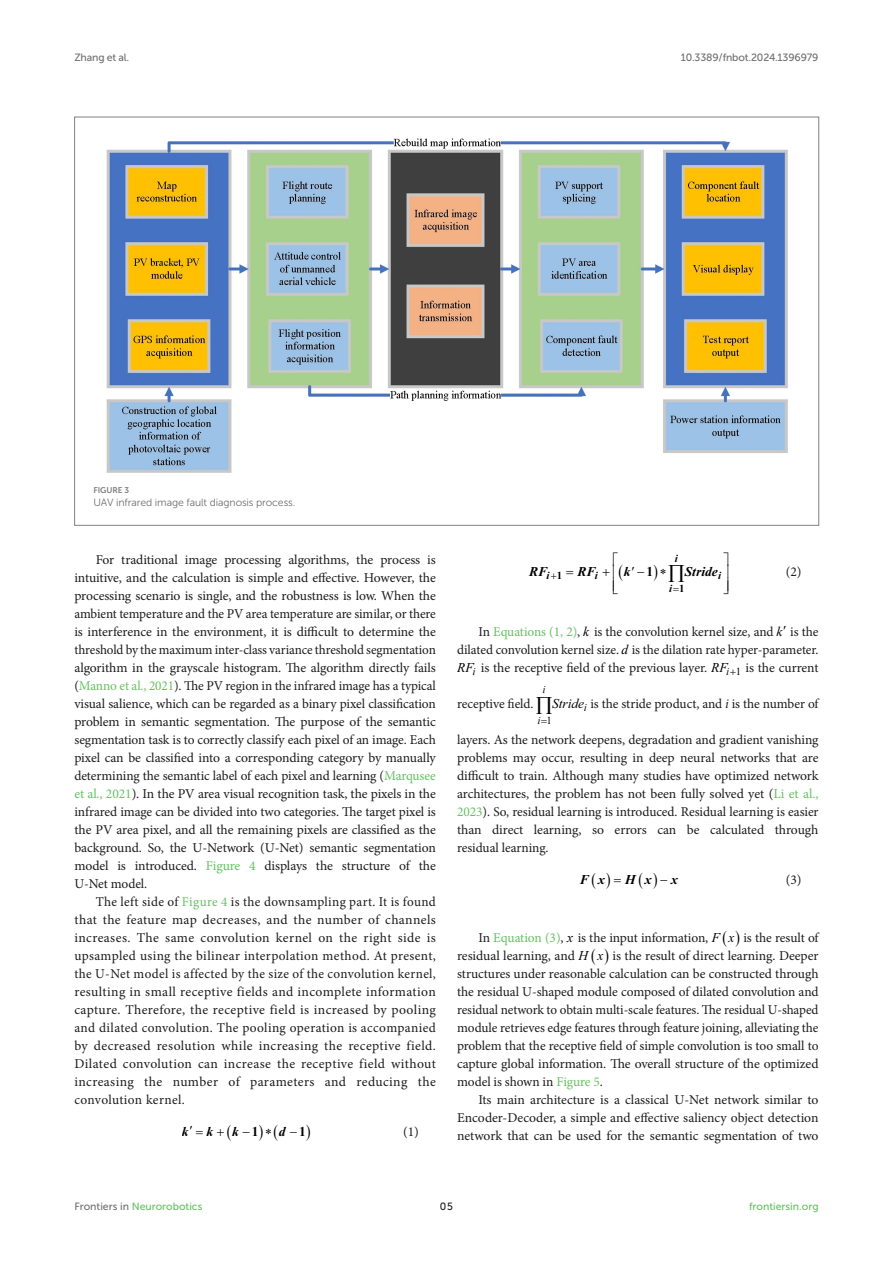
<style>
.page{position:relative;width:893px;height:1263px;background:#fff}
.page>*{position:absolute;margin:0;border:0;box-sizing:border-box;transform-origin:0 0}
.TEXT{font:13.5px/18px "Minion Pro";letter-spacing:-.005em;color:#1b1c1b;text-align:justify}
.spi-math-img{font:13.5px "Minion Pro";letter-spacing:-.01em;color:#1b1c1b}
.spi-math-img-2{font:italic 700 13.5px "Times New Roman";letter-spacing:.005em;color:#000}
.EQ{font:13.5px "Minion Pro";color:#1b1c1b}
.spi-math-img-3{font:700 13.5px "Times New Roman";color:#000}
.spi-math-img-4{font:italic 700 10.8px "Times New Roman";color:#000}
.spi-math-img-5{font:700 10.8px "Times New Roman";color:#000}
.spi-math-img-6{font:italic 10.8px "Times New Roman";color:#000}
.spi-math-img-7{font:10.8px "Times New Roman";color:#000}
.t1{font:10.5px "Museo Sans 500";color:#65c161}
.FIG_LEG{font:10.5px "Museo Sans 300";letter-spacing:-.01em;color:#706f70}
.t2{font:10.5px "Museo Sans 500";letter-spacing:-.015em;color:#706f70}
.t3{font:10.5px "Museo Sans 500";color:#1b1c1b}
.FIG_HD{font:8.25px "Museo Sans 700";letter-spacing:-.01em;color:#7e7f7f}
.s1{color:#65c161}
.s2{font-style:normal}
.s3{font-family:"Times New Roman";font-style:italic;color:#000}
.s4{font-style:italic}
.s5{color:#706f70}
</style>
<div class="page">
<img style="left:106px;top:138px;width:682px;height:335px">
<p class="t2" style="left:74px;top:51px;width:56px">Zhang et al.</p>
<p class="t2" style="left:681px;top:51px;width:139px">10.3389/fnbot.2024.1396979</p>
<p class="FIG_HD" style="left:94px;top:485px;width:37px">FIGURE 3</p>
<p class="FIG_LEG" style="left:94px;top:497px;width:203px">UAV infrared image fault diagnosis process.</p>
<p class="TEXT" style="left:74px;top:551px;width:363px;text-indent:21px">For traditional image processing algorithms, the process is intuitive, and the calculation is simple and effective. However, the processing scenario is single, and the robustness is low. When the ambient temperature and the PV area temperature are similar, or there is interference in the environment, it is difficult to determine the threshold by the maximum inter-class variance threshold segmentation algorithm in the grayscale histogram. The algorithm directly fails (<span class="s1">Manno et al., 2021</span>). The PV region in the infrared image has a typical visual salience, which can be regarded as a binary pixel classification problem in semantic segmentation. The purpose of the semantic segmentation task is to correctly classify each pixel of an image. Each pixel can be classified into a corresponding category by manually determining the semantic label of each pixel and learning (<span class="s1">Marqusee et al., 2021</span>). In the PV area visual recognition task, the pixels in the infrared image can be divided into two categories. The target pixel is the PV area pixel, and all the remaining pixels are classified as the background. So, the U-Network (U-Net) semantic segmentation model is introduced. <span class="s1">Figure 4</span> displays the structure of the U-Net model.</p>
<p class="TEXT" style="left:74px;top:893px;width:363px;text-indent:21px">The left side of <span class="s1">Figure 4</span> is the downsampling part. It is found that the feature map decreases, and the number of channels increases. The same convolution kernel on the right side is upsampled using the bilinear interpolation method. At present, the U-Net model is affected by the size of the convolution kernel, resulting in small receptive fields and incomplete information capture. Therefore, the receptive field is increased by pooling and dilated convolution. The pooling operation is accompanied by decreased resolution while increasing the receptive field.<br>Dilated convolution can increase the receptive field without increasing the number of parameters and reducing the convolution kernel.</p>
<p class="spi-math-img-2" style="left:182px;top:1122px;width:8px">k</p>
<p class="spi-math-img-2" style="left:206px;top:1122px;width:8px">k</p>
<p class="spi-math-img-2" style="left:232px;top:1122px;width:28px">k <span class="s2">1</span></p>
<p class="spi-math-img-3" style="left:299px;top:1122px;width:8px">1</p>
<p class="spi-math-img-2" style="left:279px;top:1122px;width:8px">d</p>
<p class="EQ" style="left:403px;top:1123px;width:17px">(1)</p>
<p class="spi-math-img-4" style="left:675px;top:550px;width:4px">i</p>
<p class="spi-math-img-3" style="left:646px;top:562px;width:8px">1</p>
<p class="EQ" style="left:786px;top:563px;width:17px">(2)</p>
<p class="spi-math-img-2" style="left:578px;top:562px;width:20px">RF</p>
<p class="spi-math-img-2" style="left:624px;top:562px;width:8px">k</p>
<p class="spi-math-img-2" style="left:685px;top:562px;width:35px">Stride</p>
<p class="spi-math-img-4" style="left:669px;top:581px;width:4px">i</p>
<p class="spi-math-img-2" style="left:529px;top:562px;width:22px">RF<sub>i</sub></p>
<p class="spi-math-img-4" style="left:595px;top:568px;width:4px">i</p>
<p class="spi-math-img-4" style="left:718px;top:568px;width:4px">i</p>
<p class="spi-math-img-5" style="left:557px;top:567px;width:7px">1</p>
<p class="spi-math-img-5" style="left:679px;top:581px;width:7px">1</p>
<p class="TEXT" style="left:457px;top:623px;width:363px;text-align:right">is the<br>dilated convolution kernel size. <span class="s3">d</span> is the dilation rate hyper-parameter.</p>
<p class="spi-math-img" style="left:457px;top:659px;width:363px"><span class="s3">RF</span><sub>i</sub> is the receptive field of the previous layer. <span class="s3">RF</span><sub>i</sub> <sub>1</sub> is the current</p>
<p class="TEXT" style="left:457px;top:695px;width:78px">receptive field.</p>
<p class="spi-math-img-6" style="left:537px;top:713px;width:4px">i</p>
<p class="TEXT" style="left:478px;top:623px;width:306px">In <span class="s1">Equations (1, 2)</span>, <span class="s3">k</span> is the convolution kernel size, and <span class="s3">k</span></p>
<p class="spi-math-img-6" style="left:543px;top:682px;width:4px">i</p>
<p class="spi-math-img" style="left:552px;top:695px;width:268px"><span class="s3">Stride</span><sub>i</sub> is the stride product, and <span class="s4">i</span> is the number of</p>
<p class="spi-math-img-7" style="left:547px;top:713px;width:7px">1</p>
<p class="TEXT" style="left:457px;top:731px;width:363px">layers. As the network deepens, degradation and gradient vanishing problems may occur, resulting in deep neural networks that are difficult to train. Although many studies have optimized network architectures, the problem has not been fully solved yet (<span class="s1">Li et al., 2023</span>). So, residual learning is introduced. Residual learning is easier than direct learning, so errors can be calculated through residual learning.</p>
<p class="spi-math-img-2" style="left:580px;top:870px;width:27px">F x</p>
<p class="spi-math-img-2" style="left:625px;top:870px;width:28px">H x</p>
<p class="spi-math-img-2" style="left:671px;top:870px;width:8px">x</p>
<p class="EQ" style="left:786px;top:871px;width:17px">(3)</p>
<p class="TEXT" style="left:478px;top:929px;width:258px">In <span class="s1">Equation (3)</span>, <span class="s3">x</span> is the input information, <span class="s3">F x</span></p>
<p class="TEXT" style="left:743px;top:929px;width:77px">is the result of</p>
<p class="TEXT" style="left:457px;top:947px;width:148px">residual learning, and <span class="s3">H x</span></p>
<p class="TEXT" style="left:457px;top:947px;width:363px;text-indent:155px">is the result of direct learning. Deeper structures under reasonable calculation can be constructed through the residual U-shaped module composed of dilated convolution and residual network to obtain multi-scale features. The residual U-shaped module retrieves edge features through feature joining, alleviating the problem that the receptive field of simple convolution is too small to capture global information. The overall structure of the optimized model is shown in <span class="s1">Figure 5</span>.</p>
<p class="TEXT" style="left:457px;top:1091px;width:363px;text-indent:21px">Its main architecture is a classical U-Net network similar to Encoder-Decoder, a simple and effective saliency object detection network that can be used for the semantic segmentation of two</p>
<p class="t1" style="left:74px;top:1200px;width:130px"><span class="s5">Frontiers in</span> Neurorobotics</p>
<p class="t3" style="left:440px;top:1200px;width:14px">05</p>
<p class="t1" style="left:749px;top:1200px;width:71px">frontiersin.org</p>
</div>
